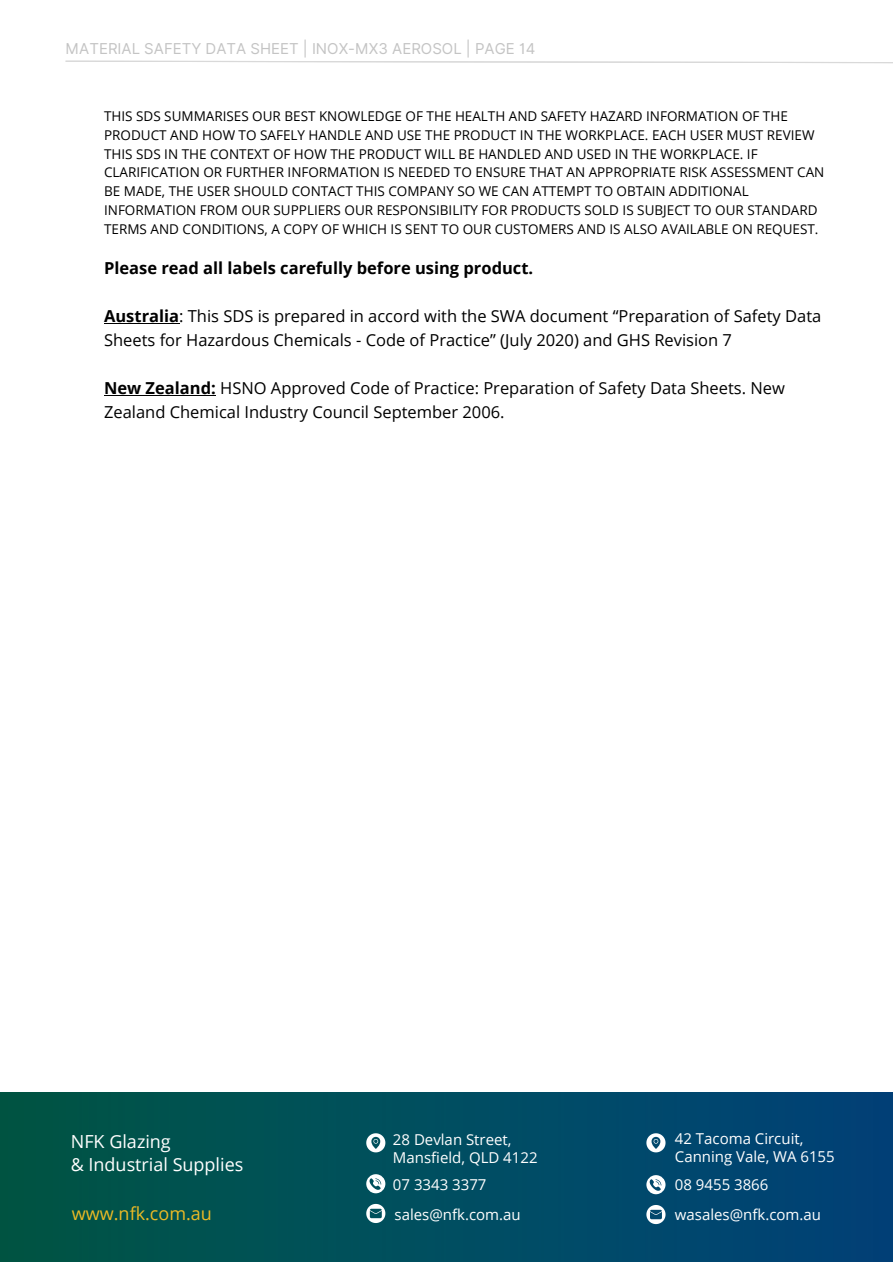
<style>
.page{position:relative;width:893px;height:1264px;background:#fff}
.page>*{position:absolute;margin:0;border:0;box-sizing:border-box;transform-origin:0 0}
.t1{font:18px "Open Sans";color:#fff}
.t2{font:18px "Open Sans";color:#ecba25}
.t3{font:16.5px/24px "Open Sans";color:#000}
.t4{font:700 16.5px "Open Sans";color:#000}
.t5{font:15px "Open Sans";color:#fff}
.t6{font:15px "Inter";color:#c4c4c4}
.t7{font:13.5px/19px "Open Sans";color:#000}
.s1{font-weight:700}
</style>
<div class="page">
<img style="left:0;top:1092px;width:892px;height:169px">
<svg style="left:366px;top:1174px;width:19px;height:19px"></svg>
<svg style="left:366px;top:1133px;width:19px;height:19px"></svg>
<svg style="left:366px;top:1203px;width:19px;height:19px"></svg>
<svg style="left:646px;top:1175px;width:19px;height:19px"></svg>
<svg style="left:646px;top:1133px;width:19px;height:19px"></svg>
<svg style="left:646px;top:1204px;width:19px;height:19px"></svg>
<svg style="left:65px;top:60px;width:827px;height:4px"></svg>
<hr style="left:104px;top:323px;width:75px;height:1px;background:#000">
<hr style="left:104px;top:395px;width:112px;height:1px;background:#000">
<p class="t6" style="left:66px;top:40px;width:471px">MATERIAL SAFETY DATA SHEET | INOX-MX3 AEROSOL | PAGE 14</p>
<p class="t7" style="left:104px;top:106px;width:721px">THIS SDS SUMMARISES OUR BEST KNOWLEDGE OF THE HEALTH AND SAFETY HAZARD INFORMATION OF THE PRODUCT AND HOW TO SAFELY HANDLE AND USE THE PRODUCT IN THE WORKPLACE. EACH USER MUST REVIEW THIS SDS IN THE CONTEXT OF HOW THE PRODUCT WILL BE HANDLED AND USED IN THE WORKPLACE. IF CLARIFICATION OR FURTHER INFORMATION IS NEEDED TO ENSURE THAT AN APPROPRIATE RISK ASSESSMENT CAN BE MADE, THE USER SHOULD CONTACT THIS COMPANY SO WE CAN ATTEMPT TO OBTAIN ADDITIONAL INFORMATION FROM OUR SUPPLIERS OUR RESPONSIBILITY FOR PRODUCTS SOLD IS SUBJECT TO OUR STANDARD TERMS AND CONDITIONS, A COPY OF WHICH IS SENT TO OUR CUSTOMERS AND IS ALSO AVAILABLE ON REQUEST.</p>
<p class="t4" style="left:104px;top:257px;width:430px">Please read all labels carefully before using product.</p>
<p class="t3" style="left:104px;top:304px;width:718px"><span class="s1">Australia</span>: This SDS is prepared in accord with the SWA document “Preparation of Safety Data<br>Sheets for Hazardous Chemicals - Code of Practice” (July 2020) and GHS Revision 7</p>
<p class="t3" style="left:104px;top:376px;width:682px"><span class="s1">New Zealand:</span> HSNO Approved Code of Practice: Preparation of Safety Data Sheets. New<br>Zealand Chemical Industry Council September 2006.</p>
<p class="t1" style="left:71px;top:1129px;width:101px">NFK Glazing</p>
<p class="t1" style="left:71px;top:1151px;width:174px">&amp; Industrial Supplies</p>
<p class="t5" style="left:393px;top:1129px;width:120px">28 Devlan Street,</p>
<p class="t5" style="left:393px;top:1147px;width:146px">Mansfield, QLD 4122</p>
<p class="t5" style="left:393px;top:1173px;width:95px">07 3343 3377</p>
<p class="t5" style="left:675px;top:1128px;width:130px">42 Tacoma Circuit,</p>
<p class="t5" style="left:675px;top:1146px;width:161px">Canning Vale, WA 6155</p>
<p class="t5" style="left:675px;top:1173px;width:95px">08 9455 3866</p>
<p class="t2" style="left:72px;top:1200px;width:141px">www.nfk.com.au</p>
<p class="t5" style="left:675px;top:1203px;width:148px">wasales@nfk.com.au</p>
<p class="t5" style="left:394px;top:1203px;width:128px">sales@nfk.com.au</p>
</div>
